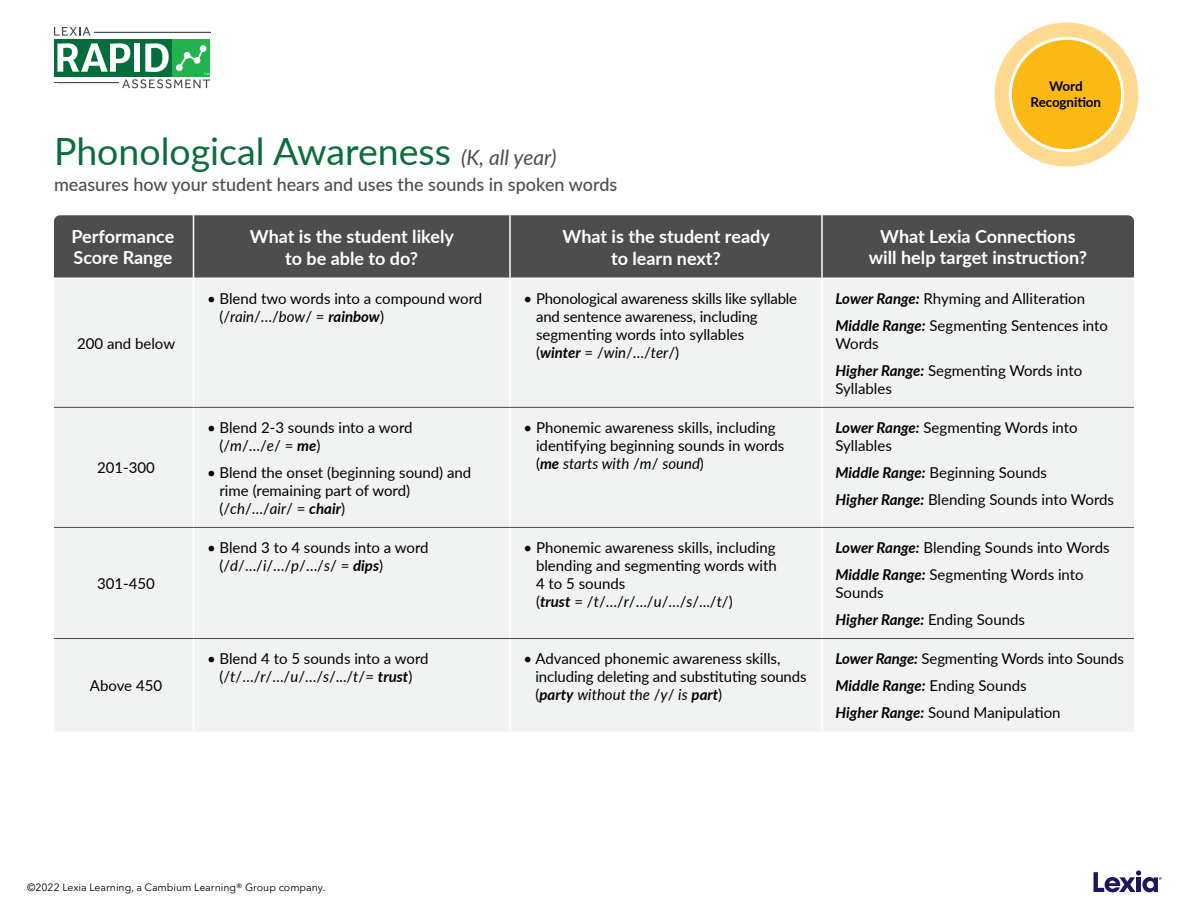
<style>
.page{position:relative;width:1188px;height:918px;background:#fff}
.page>*{position:absolute;margin:0;border:0;box-sizing:border-box;transform-origin:0 0}
.Table_Label{font:37.5px "Lato";color:#0a6e3b}
.Table_Subhead{font:700 18px/21.6px "Lato";color:#fff;text-align:center}
.Table_Subhead-2{font:500 18px "Lato";color:#4e4d4e}
.Body_Text{font:15px/18px "Lato";color:#000}
.Body_Text-2{font:italic 700 15px "Lato";color:#000}
.Table_Label-2{font:700 13.5px/16.2px "Lato";letter-spacing:-.01em;color:#000;text-align:center}
.t1{font:10.5px "Avenir Next LT Pro";color:#000}
.s1{font-style:italic;font-size:21px;color:#4e4d4e}
.s2{font-style:italic}
.s3{font-weight:700;font-style:italic}
.s4{font-weight:400;font-style:normal}
</style>
<div class="page">
<div style="left:54px;top:39px;width:118px;height:37px;background:#036e3c"></div>
<div style="left:172px;top:39px;width:38px;height:37px;background:#22b34e"></div>
<hr style="left:94px;top:32px;width:116px;height:1px;background:#4e4d4e">
<svg style="left:54px;top:27px;width:37px;height:9px"></svg>
<hr style="left:54px;top:82px;width:65px;height:1px;background:#4e4d4e">
<svg style="left:57px;top:43px;width:153px;height:45px"></svg>
<div style="left:54px;top:279px;width:1080px;height:452px;background:#f1f2f2"></div>
<hr style="left:193px;top:279px;width:1px;height:128px;background:#fff">
<hr style="left:509px;top:279px;width:2px;height:128px;background:#fff">
<hr style="left:821px;top:279px;width:2px;height:128px;background:#fff">
<hr style="left:193px;top:408px;width:1px;height:119px;background:#fff">
<hr style="left:509px;top:408px;width:2px;height:119px;background:#fff">
<hr style="left:821px;top:408px;width:2px;height:119px;background:#fff">
<hr style="left:193px;top:528px;width:1px;height:110px;background:#fff">
<hr style="left:509px;top:528px;width:2px;height:110px;background:#fff">
<hr style="left:821px;top:528px;width:2px;height:110px;background:#fff">
<hr style="left:193px;top:639px;width:1px;height:93px;background:#fff">
<hr style="left:509px;top:639px;width:2px;height:93px;background:#fff">
<hr style="left:821px;top:639px;width:2px;height:93px;background:#fff">
<hr style="left:54px;top:407px;width:140px;height:1px;background:#4e4d4e">
<hr style="left:194px;top:407px;width:316px;height:1px;background:#4e4d4e">
<hr style="left:510px;top:407px;width:312px;height:1px;background:#4e4d4e">
<hr style="left:822px;top:407px;width:312px;height:1px;background:#4e4d4e">
<hr style="left:54px;top:527px;width:140px;height:1px;background:#4e4d4e">
<hr style="left:194px;top:527px;width:316px;height:1px;background:#4e4d4e">
<hr style="left:510px;top:527px;width:312px;height:1px;background:#4e4d4e">
<hr style="left:822px;top:527px;width:312px;height:1px;background:#4e4d4e">
<hr style="left:54px;top:638px;width:140px;height:1px;background:#4e4d4e">
<hr style="left:194px;top:638px;width:316px;height:1px;background:#4e4d4e">
<hr style="left:510px;top:638px;width:312px;height:1px;background:#4e4d4e">
<hr style="left:822px;top:638px;width:312px;height:1px;background:#4e4d4e">
<div style="left:54px;top:215px;width:1080px;height:63px;background:#4e4d4e"></div>
<div style="left:994px;top:22px;width:144px;height:144px;background:#ffd990;border-radius:50%"></div>
<div style="left:1010px;top:38px;width:113px;height:113px;background:#fdb913;border-radius:50%"></div>
<div style="left:1009px;top:37px;width:115px;height:115px;border:3px solid #fff;border-radius:50%"></div>
<svg style="left:1094px;top:870px;width:68px;height:22px"></svg>
<p class="Table_Label-2" style="left:1031px;top:78px;width:72px">Word<br>Recognition</p>
<p class="Table_Label" style="left:54px;top:125px;width:504px">Phonological Awareness <span class="s1">(K, all year)</span></p>
<p class="Table_Subhead-2" style="left:54px;top:172px;width:565px">measures how your student hears and uses the sounds in spoken words</p>
<p class="Table_Subhead" style="left:72px;top:225px;width:104px;text-align:left">Performance<br>Score Range</p>
<p class="Table_Subhead" style="left:250px;top:225px;width:206px">What is the student likely to be able to do?</p>
<p class="Table_Subhead" style="left:563px;top:225px;width:209px">What is the student ready to learn next?</p>
<p class="Table_Subhead" style="left:869px;top:225px;width:220px">What Lexia Connections will help target instruction?</p>
<p class="Body_Text" style="left:77px;top:334px;width:100px">200 and below</p>
<p class="Body_Text" style="left:97px;top:458px;width:59px">201-300</p>
<p class="Body_Text" style="left:97px;top:574px;width:59px">301-450</p>
<p class="Body_Text" style="left:90px;top:676px;width:74px">Above 450</p>
<p class="Body_Text" style="left:220px;top:289px;width:264px;text-indent:-13px">• Blend two words into a compound word (/<span class="s2">rain</span>/…/<span class="s2">bow</span>/ = <span class="s3">rainbow</span>)</p>
<p class="Body_Text" style="left:536px;top:289px;width:263px;text-indent:-13px">• Phonological awareness skills like syllable and sentence awareness, including segmenting words into syllables<br>(<span class="s3">winter</span> = /<span class="s2">win</span>/…/<span class="s2">ter</span>/)</p>
<p class="Body_Text" style="left:836px;top:289px;width:251px"><span class="s3">Lower Range:</span> Rhyming and Alliteration</p>
<p class="Body_Text" style="left:836px;top:316px;width:274px"><span class="s3">Middle Range:</span> Segmenting Sentences into<br>Words</p>
<p class="Body_Text" style="left:836px;top:361px;width:248px"><span class="s3">Higher Range:</span> Segmenting Words into<br>Syllables</p>
<p class="Body_Text" style="left:220px;top:418px;width:195px;text-indent:-13px">• Blend 2-3 sounds into a word (/<span class="s2">m</span>/…/<span class="s2">e</span>/ = <span class="s3">me</span>)</p>
<p class="Body_Text" style="left:220px;top:463px;width:253px;text-indent:-13px">• Blend the onset (beginning sound) and rime (remaining part of word) (/<span class="s2">ch</span>/…/<span class="s2">air</span>/ = <span class="s3">chair</span>)</p>
<p class="Body_Text" style="left:536px;top:418px;width:250px;text-indent:-13px">• Phonemic awareness skills, including identifying beginning sounds in words (<span class="s3">me</span> <span class="s2">starts with</span> /<span class="s2">m</span>/ <span class="s2">sound</span>)</p>
<p class="Body_Text" style="left:836px;top:418px;width:244px"><span class="s3">Lower Range:</span> Segmenting Words into<br>Syllables</p>
<p class="Body_Text" style="left:836px;top:463px;width:213px"><span class="s3">Middle Range:</span> Beginning Sounds</p>
<p class="Body_Text" style="left:836px;top:490px;width:280px"><span class="s3">Higher Range:</span> Blending Sounds into Words</p>
<p class="Body_Text" style="left:220px;top:538px;width:211px;text-indent:-13px">• Blend 3 to 4 sounds into a word (/<span class="s2">d</span>/…/<span class="s2">i</span>/…/<span class="s2">p</span>/…/<span class="s2">s</span>/ = <span class="s3">dips</span>)</p>
<p class="Body_Text" style="left:536px;top:538px;width:242px;text-indent:-13px">• Phonemic awareness skills, including blending and segmenting words with<br>4 to 5 sounds<br>(<span class="s3">trust</span> = /<span class="s2">t</span>/…/<span class="s2">r</span>/…/<span class="s2">u</span>/…/<span class="s2">s</span>/.../<span class="s2">t</span>/)</p>
<p class="Body_Text" style="left:836px;top:538px;width:276px"><span class="s3">Lower Range:</span> Blending Sounds into Words</p>
<p class="Body_Text" style="left:836px;top:565px;width:250px"><span class="s3">Middle Range:</span> Segmenting Words into<br>Sounds</p>
<p class="Body_Text-2" style="left:836px;top:609px;width:191px">Higher Range: <span class="s4">Ending Sounds</span></p>
<p class="Body_Text" style="left:207px;top:649px;width:223px;text-align:center">• Blend 4 to 5 sounds into a word (/<span class="s2">t</span>/…/<span class="s2">r</span>/…/<span class="s2">u</span>/…/<span class="s2">s</span>/.../<span class="s2">t</span>/= <span class="s3">trust</span>)</p>
<p class="Body_Text" style="left:536px;top:649px;width:272px;text-indent:-12px">• Advanced phonemic awareness skills, including deleting and substituting sounds (<span class="s3">party</span> <span class="s2">without the</span> /<span class="s2">y</span>/ <span class="s2">is</span> <span class="s3">part</span>)</p>
<p class="Body_Text" style="left:836px;top:649px;width:290px"><span class="s3">Lower Range:</span> Segmenting Words into Sounds</p>
<p class="Body_Text-2" style="left:836px;top:675px;width:193px">Middle Range: <span class="s4">Ending Sounds</span></p>
<p class="Body_Text" style="left:836px;top:703px;width:227px"><span class="s3">Higher Range:</span> Sound Manipulation</p>
<p class="t1" style="left:27px;top:881px;width:300px">©2022 Lexia Learning, a Cambium Learning® Group company.</p>
</div>
